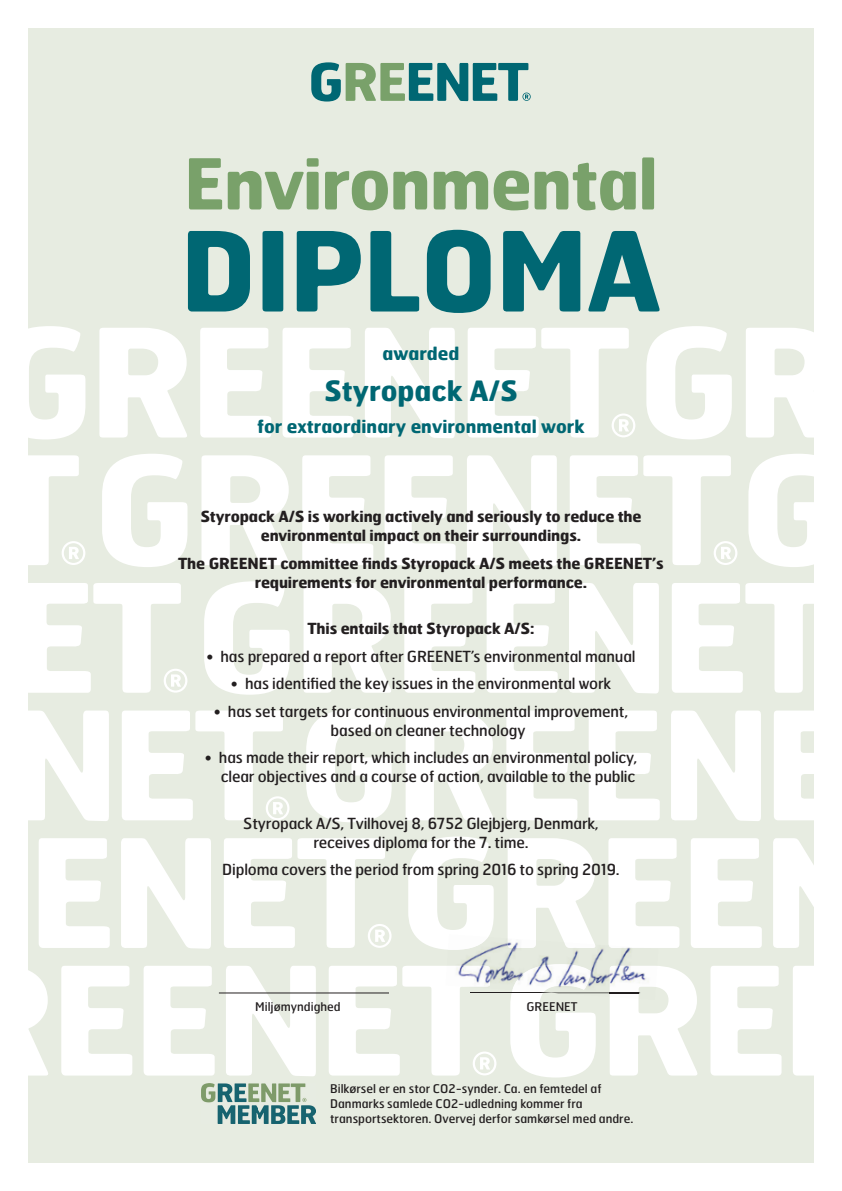
<style>
.page{position:relative;width:842px;height:1191px;background:#fff}
.page>*{position:absolute;margin:0;border:0;box-sizing:border-box;transform-origin:0 0}
.t1{font:700 110px "Hermes FB";letter-spacing:-.02em;color:#006773}
.t2{font:700 70px "Hermes FB";letter-spacing:-.02em;color:#79a16a}
.t3{font:700 28px "Hermes FB";color:#006773}
.t4{font:700 18px "Hermes FB";color:#006773}
.t5{font:15.3px/19px "Hermes FB";letter-spacing:-.01em;color:#231f20}
.t6{font:700 15.3px/19px "Hermes FB";letter-spacing:-.01em;color:#231f20;text-align:center}
.t7{font:12px/15px "Hermes FB";color:#231f20}
</style>
<div class="page">
<div style="left:28px;top:28px;width:786px;height:1134px;background:#e7ece1"></div>
<svg style="left:201px;top:455px;width:88px;height:110px"></svg>
<svg style="left:302px;top:455px;width:71px;height:110px"></svg>
<svg style="left:102px;top:454px;width:86px;height:113px"></svg>
<svg style="left:385px;top:455px;width:71px;height:110px"></svg>
<svg style="left:467px;top:455px;width:90px;height:111px"></svg>
<svg style="left:570px;top:455px;width:167px;height:110px"></svg>
<svg style="left:28px;top:455px;width:57px;height:110px"></svg>
<svg style="left:748px;top:454px;width:66px;height:113px"></svg>
<svg style="left:99px;top:328px;width:88px;height:110px"></svg>
<svg style="left:200px;top:328px;width:71px;height:109px"></svg>
<svg style="left:28px;top:326px;width:57px;height:113px"></svg>
<svg style="left:282px;top:328px;width:72px;height:109px"></svg>
<svg style="left:365px;top:328px;width:90px;height:110px"></svg>
<svg style="left:468px;top:328px;width:167px;height:109px"></svg>
<svg style="left:746px;top:328px;width:68px;height:110px"></svg>
<svg style="left:646px;top:326px;width:86px;height:113px"></svg>
<svg style="left:28px;top:970px;width:20px;height:105px"></svg>
<svg style="left:61px;top:966px;width:71px;height:109px"></svg>
<svg style="left:144px;top:966px;width:71px;height:109px"></svg>
<svg style="left:226px;top:966px;width:90px;height:110px"></svg>
<svg style="left:329px;top:966px;width:167px;height:109px"></svg>
<svg style="left:303px;top:583px;width:88px;height:110px"></svg>
<svg style="left:404px;top:583px;width:71px;height:109px"></svg>
<svg style="left:204px;top:581px;width:86px;height:113px"></svg>
<svg style="left:487px;top:583px;width:71px;height:109px"></svg>
<svg style="left:569px;top:583px;width:90px;height:110px"></svg>
<svg style="left:672px;top:583px;width:142px;height:109px"></svg>
<svg style="left:28px;top:583px;width:159px;height:109px"></svg>
<svg style="left:405px;top:710px;width:88px;height:110px"></svg>
<svg style="left:506px;top:710px;width:71px;height:110px"></svg>
<svg style="left:306px;top:709px;width:86px;height:113px"></svg>
<svg style="left:589px;top:710px;width:71px;height:110px"></svg>
<svg style="left:671px;top:710px;width:90px;height:111px"></svg>
<svg style="left:774px;top:710px;width:40px;height:110px"></svg>
<svg style="left:28px;top:710px;width:81px;height:111px"></svg>
<svg style="left:122px;top:710px;width:167px;height:110px"></svg>
<svg style="left:508px;top:838px;width:87px;height:99px"></svg>
<svg style="left:608px;top:838px;width:71px;height:110px"></svg>
<svg style="left:408px;top:836px;width:86px;height:114px"></svg>
<svg style="left:691px;top:838px;width:71px;height:110px"></svg>
<svg style="left:773px;top:838px;width:41px;height:110px"></svg>
<svg style="left:39px;top:838px;width:71px;height:110px"></svg>
<svg style="left:121px;top:838px;width:90px;height:111px"></svg>
<svg style="left:224px;top:838px;width:168px;height:110px"></svg>
<svg style="left:710px;top:966px;width:71px;height:109px"></svg>
<svg style="left:510px;top:993px;width:86px;height:84px"></svg>
<div style="left:793px;top:966px;width:21px;height:109px;background:#fff"></div>
<hr style="left:470px;top:992px;width:170px;height:1px;background:#231f20">
<hr style="left:219px;top:992px;width:170px;height:1px;background:#231f20">
<img style="left:447px;top:937px;width:211px;height:55px">
<img style="left:446px;top:965px;width:44px;height:21px">
<img style="left:507px;top:938px;width:89px;height:10px">
<img style="left:609px;top:945px;width:35px;height:3px">
<img style="left:448px;top:934px;width:40px;height:16px">
<img style="left:558px;top:986px;width:51px;height:14px">
<img style="left:512px;top:964px;width:80px;height:28px">
<img style="left:551px;top:992px;width:58px;height:1px">
<svg style="left:609px;top:965px;width:89px;height:110px"></svg>
<svg style="left:311px;top:62px;width:220px;height:40px"></svg>
<img style="left:201px;top:1083px;width:115px;height:40px">
<h2 class="t2" style="left:184px;top:138px;width:475px">Environmental</h2>
<h1 class="t1" style="left:180px;top:199px;width:483px">DIPLOMA</h1>
<p class="t4" style="left:383px;top:341px;width:78px">awarded</p>
<h3 class="t3" style="left:324px;top:373px;width:195px">Styropack A/S</h3>
<p class="t4" style="left:257px;top:415px;width:329px">for extraordinary environmental work</p>
<p class="t6" style="left:200px;top:506px;width:443px">Styropack A/S is working actively and seriously to reduce the environmental impact on their surroundings.</p>
<p class="t6" style="left:178px;top:553px;width:487px">The GREENET committee finds Styropack A/S meets the GREENET’s requirements for environmental performance.</p>
<p class="t6" style="left:307px;top:618px;width:229px">This entails that Styropack A/S:</p>
<p class="t5" style="left:206px;top:646px;width:431px">• has prepared a report after GREENET’s environmental manual</p>
<p class="t5" style="left:231px;top:674px;width:382px">• has identified the key issues in the environmental work</p>
<p class="t5" style="left:331px;top:701px;width:299px;text-indent:-117px">• has set targets for continuous environmental improvement, based on cleaner technology</p>
<p class="t5" style="left:205px;top:748px;width:434px;text-align:right">• has made their report, which includes an environmental policy, clear objectives and a course of action, available to the public</p>
<p class="t5" style="left:243px;top:813px;width:357px;text-align:center">Styropack A/S, Tvilhovej 8, 6752 Glejbjerg, Denmark, receives diploma for the 7. time.</p>
<p class="t5" style="left:222px;top:860px;width:399px">Diploma covers the period from spring 2016 to spring 2019.</p>
<p class="t7" style="left:255px;top:998px;width:87px">Miljømyndighed</p>
<p class="t7" style="left:526px;top:998px;width:53px">GREENET</p>
<p class="t7" style="left:330px;top:1080px;width:305px">Bilkørsel er en stor CO2-synder. Ca. en femtedel af<br>Danmarks samlede CO2-udledning kommer fra transportsektoren. Overvej derfor samkørsel med andre.</p>
</div>
